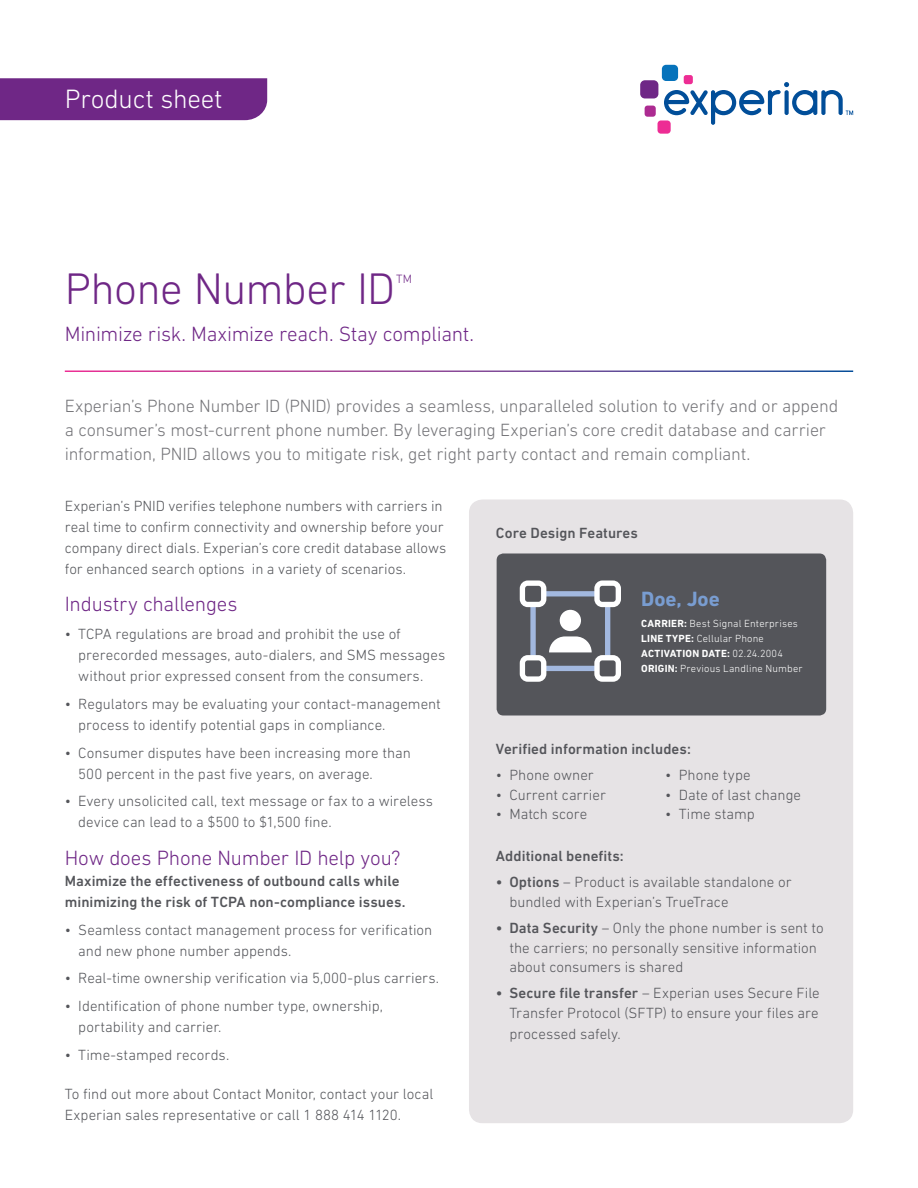
<style>
.page{position:relative;width:918px;height:1188px;background:#fff}
.page>*{position:absolute;margin:0;border:0;box-sizing:border-box;transform-origin:0 0}
.Title_heading_30_34{font:300 45px "DIN Next W1 G";letter-spacing:-.015em;color:#6f2786}
.t1{font:300 27px "DIN Next W1 G";letter-spacing:-.01em;color:#fff}
.Headline_14_16{font:300 21px "DIN Next W1 G";letter-spacing:-.01em;color:#6f2786}
.Title_subheading_14{font:300 21px "DIN Next W1 G";letter-spacing:-.015em;color:#6f2786}
.Subhead_10_14{font:700 21px "DIN Next W1 G";color:#799dd1}
.Introduction_12_16{font:300 18px/24px "DIN Next W1 G";letter-spacing:-.01em;color:#747478}
.Body_text_10_14{font:300 15px/21px "DIN Next W1 G";color:#54555a}
.Headline_14_16-2{font:500 15px/21px "DIN Next W1 G";letter-spacing:.005em;color:#54555a}
.Subhead_10_14-2{font:500 15px "DIN Next W1 G";letter-spacing:.005em;color:#54555a}
.Title_heading_30_34-2{font:300 12.3px "DIN Next W1 G";color:#6f2786}
.Subhead_10_14-3{font:300 10.5px "DIN Next W1 G";letter-spacing:.015em;color:#fff}
.Subhead_10_14-4{font:700 10.5px "DIN Next W1 G";letter-spacing:.02em;color:#fff}
.s1{font-weight:700}
.s2{font-weight:300}
.s3{font-weight:500}
</style>
<div class="page">
<div style="left:0;top:78px;width:267px;height:42px;background:#6f2786"></div>
<div style="left:662px;top:65px;width:16px;height:16px;background:#0773bb;border-radius:4px"></div>
<div style="left:640px;top:80px;width:18px;height:18px;background:#6f2786;border-radius:5px"></div>
<div style="left:645px;top:106px;width:11px;height:11px;background:#ac2b91;border-radius:3px"></div>
<div style="left:658px;top:120px;width:13px;height:14px;background:#ed2d94;border-radius:3px"></div>
<div style="left:684px;top:75px;width:9px;height:9px;background:#ed2d94;border-radius:2px"></div>
<svg style="left:664px;top:82px;width:189px;height:43px"></svg>
<div style="left:469px;top:500px;width:384px;height:623px;background:#e6e3e5;border-radius:14px"></div>
<div style="left:497px;top:554px;width:329px;height:162px;background:#54555a;border-radius:7px"></div>
<svg style="left:520px;top:581px;width:101px;height:101px"></svg>
<h2 class="t1" style="left:65px;top:83px;width:159px">Product sheet</h2>
<p class="Title_heading_30_34" style="left:65px;top:263px;width:332px">Phone Number ID</p>
<p class="Title_heading_30_34-2" style="left:396px;top:271px;width:17px">TM</p>
<p class="Title_subheading_14" style="left:65px;top:322px;width:411px">Minimize risk. Maximize reach. Stay compliant.</p>
<p class="Introduction_12_16" style="left:65px;top:393px;width:775px">Experian’s Phone Number ID (PNID) provides a seamless, unparalleled solution to verify and or append a consumer’s most-current phone number. By leveraging Experian’s core credit database and carrier information, PNID allows you to mitigate risk, get right party contact and remain compliant.</p>
<p class="Body_text_10_14" style="left:65px;top:495px;width:383px">Experian’s PNID verifies telephone numbers with carriers in real time to confirm connectivity and ownership before your company direct dials. Experian’s core credit database allows for enhanced search options in a variety of scenarios.</p>
<p class="Headline_14_16" style="left:65px;top:592px;width:174px">Industry challenges</p>
<p class="Body_text_10_14" style="left:78px;top:623px;width:369px;text-indent:-14px">• TCPA regulations are broad and prohibit the use of prerecorded messages, auto-dialers, and SMS messages without prior expressed consent from the consumers.</p>
<p class="Body_text_10_14" style="left:78px;top:693px;width:364px;text-indent:-14px">• Regulators may be evaluating your contact-management process to identify potential gaps in compliance.</p>
<p class="Body_text_10_14" style="left:78px;top:742px;width:334px;text-indent:-14px">• Consumer disputes have been increasing more than<br>500 percent in the past five years, on average.</p>
<p class="Body_text_10_14" style="left:78px;top:790px;width:356px;text-indent:-14px">• Every unsolicited call, text message or fax to a wireless device can lead to a $500 to $1,500 fine.</p>
<p class="Headline_14_16" style="left:65px;top:846px;width:337px">How does Phone Number ID help you?</p>
<p class="Headline_14_16-2" style="left:65px;top:870px;width:342px">Maximize the effectiveness of outbound calls while minimizing the risk of TCPA non-compliance issues.</p>
<p class="Body_text_10_14" style="left:78px;top:919px;width:356px;text-indent:-14px">• Seamless contact management process for verification and new phone number appends.</p>
<p class="Body_text_10_14" style="left:65px;top:967px;width:376px">• Real-time ownership verification via 5,000-plus carriers.</p>
<p class="Body_text_10_14" style="left:78px;top:995px;width:306px;text-indent:-14px">• Identification of phone number type, ownership, portability and carrier.</p>
<p class="Body_text_10_14" style="left:65px;top:1044px;width:166px">• Time-stamped records.</p>
<p class="Body_text_10_14" style="left:65px;top:1083px;width:370px">To find out more about Contact Monitor, contact your local<br>Experian sales representative or call 1 888 414 1120.</p>
<p class="Subhead_10_14-2" style="left:496px;top:524px;width:144px">Core Design Features</p>
<p class="Subhead_10_14" style="left:641px;top:586px;width:80px">Doe, Joe</p>
<p class="Subhead_10_14-3" style="left:641px;top:618px;width:158px"><span class="s1">CARRIER:</span> Best Signal Enterprises</p>
<p class="Subhead_10_14-3" style="left:641px;top:633px;width:124px"><span class="s1">LINE TYPE:</span> Cellular Phone</p>
<p class="Subhead_10_14-4" style="left:641px;top:648px;width:143px">ACTIVATION DATE: <span class="s2">02.24.2004</span></p>
<p class="Subhead_10_14-3" style="left:641px;top:663px;width:163px"><span class="s1">ORIGIN:</span> Previous Landline Number</p>
<p class="Subhead_10_14-2" style="left:496px;top:740px;width:196px">Verified information includes:</p>
<p class="Body_text_10_14" style="left:496px;top:764px;width:99px">• Phone owner</p>
<p class="Body_text_10_14" style="left:496px;top:784px;width:111px">• Current carrier</p>
<p class="Body_text_10_14" style="left:496px;top:803px;width:93px">• Match score</p>
<p class="Body_text_10_14" style="left:665px;top:764px;width:87px">• Phone type</p>
<p class="Body_text_10_14" style="left:665px;top:784px;width:137px">• Date of last change</p>
<p class="Body_text_10_14" style="left:665px;top:803px;width:91px">• Time stamp</p>
<p class="Subhead_10_14-2" style="left:496px;top:847px;width:129px">Additional benefits:</p>
<p class="Body_text_10_14" style="left:509px;top:872px;width:284px;line-height:19.5px;text-indent:-14px"><span class="s3">• Options</span> – Product is available standalone or bundled with Experian’s TrueTrace</p>
<p class="Body_text_10_14" style="left:509px;top:918px;width:316px;line-height:19.5px;text-indent:-14px"><span class="s3">• Data Security</span> – Only the phone number is sent to the carriers; no personally sensitive information about consumers is shared</p>
<p class="Body_text_10_14" style="left:496px;top:983px;width:325px;line-height:19.5px;text-align:right"><span class="s3">• Secure file transfer</span> – Experian uses Secure File<br>Transfer Protocol (SFTP) to ensure your files are</p>
<p class="Body_text_10_14" style="left:509px;top:1023px;width:113px">processed safely.</p>
</div>
